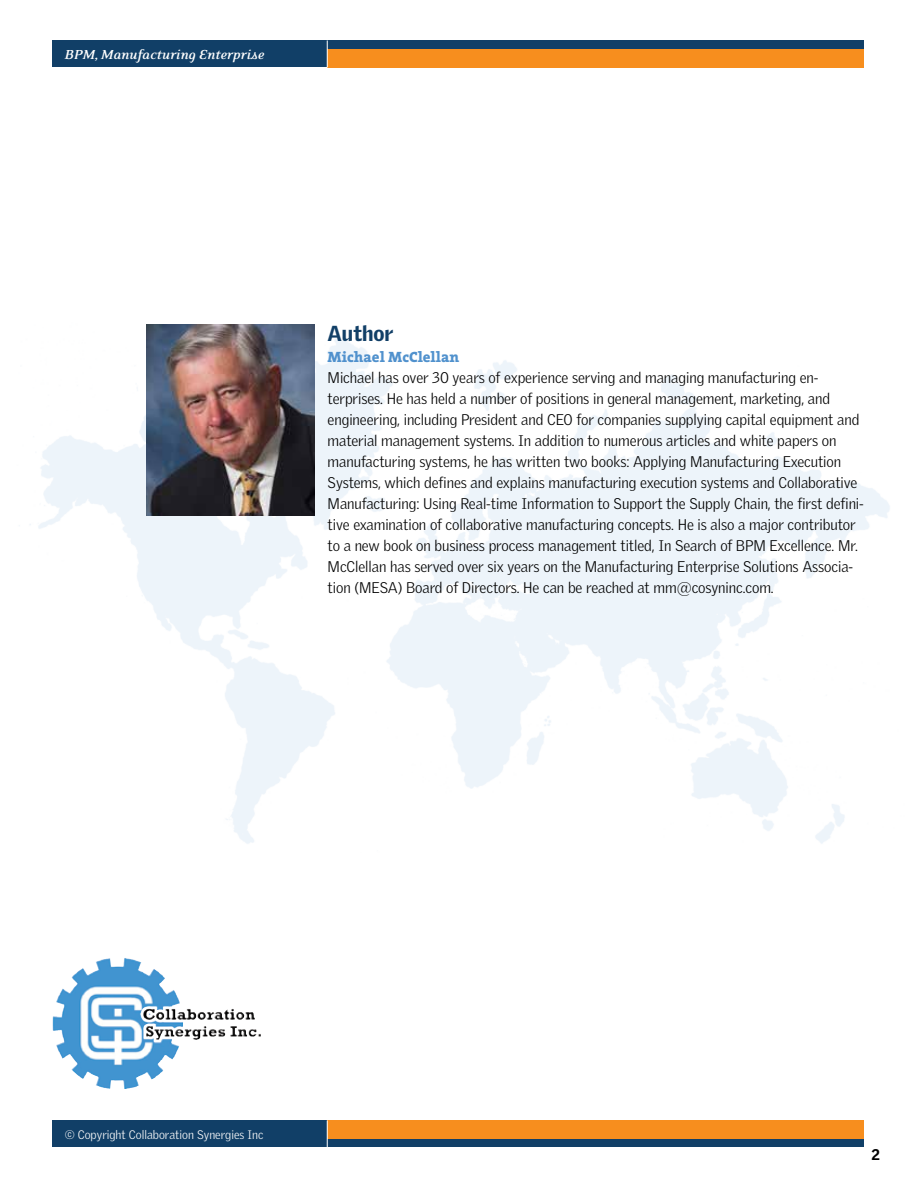
<style>
.page{position:relative;width:918px;height:1188px;background:#fff}
.page>*{position:absolute;margin:0;border:0;box-sizing:border-box;transform-origin:0 0}
.t1{font:900 21px "Griffith Gothic";color:#113f67}
.t2{font:300 15px/21px "Griffith Gothic";letter-spacing:-.005em;color:#000}
.t3{font:italic 700 15px "Eidetic Neo";color:#fff}
.t4{font:800 15px "The Serif";color:#5091cd}
.t5{font:900 15px "Griffith Gothic";color:#000}
.t6{font:300 12px "Griffith Gothic";color:#fff}
</style>
<div class="page">
<div style="left:53px;top:40px;width:811px;height:28px;background:#113f67"></div>
<div style="left:328px;top:49px;width:536px;height:19px;background:#f78e1e"></div>
<svg style="left:327px;top:40px;width:1px;height:28px"></svg>
<img style="left:30px;top:324px;width:860px;height:520px">
<img style="left:71px;top:958px;width:53px;height:34px">
<div style="left:53px;top:1120px;width:811px;height:28px;background:#113f67"></div>
<div style="left:328px;top:1120px;width:536px;height:19px;background:#f78e1e"></div>
<svg style="left:327px;top:1120px;width:1px;height:28px"></svg>
<img style="left:147px;top:324px;width:167px;height:191px">
<p class="t3" style="left:65px;top:47px;width:201px">BPM, Manufacturing Enterprise</p>
<h1 class="t1" style="left:328px;top:321px;width:67px">Author</h1>
<p class="t4" style="left:328px;top:344px;width:133px">Michael McClellan</p>
<p class="t2" style="left:328px;top:367px;width:538px">Michael has over 30 years of experience serving and managing manufacturing en&shy;terprises. He has held a number of positions in general management, marketing, and engineering, including President and CEO for companies supplying capital equipment and material management systems. In addition to numerous articles and white papers on manufacturing systems, he has written two books: Applying Manufacturing Execution Systems, which defines and explains manufacturing execution systems and Collaborative Manufacturing: Using Real-time Information to Support the Supply Chain, the first defini&shy;tive examination of collaborative manufacturing concepts. He is also a major contributor to a new book on business process management titled, In Search of BPM Excellence. Mr.<br>McClellan has served over six years on the Manufacturing Enterprise Solutions Associa&shy;tion (MESA) Board of Directors. He can be reached at mm@cosyninc.com.</p>
<p class="t6" style="left:65px;top:1128px;width:200px">© Copyright Collaboration Synergies Inc</p>
<p class="t5" style="left:872px;top:1145px;width:10px">2</p>
</div>
